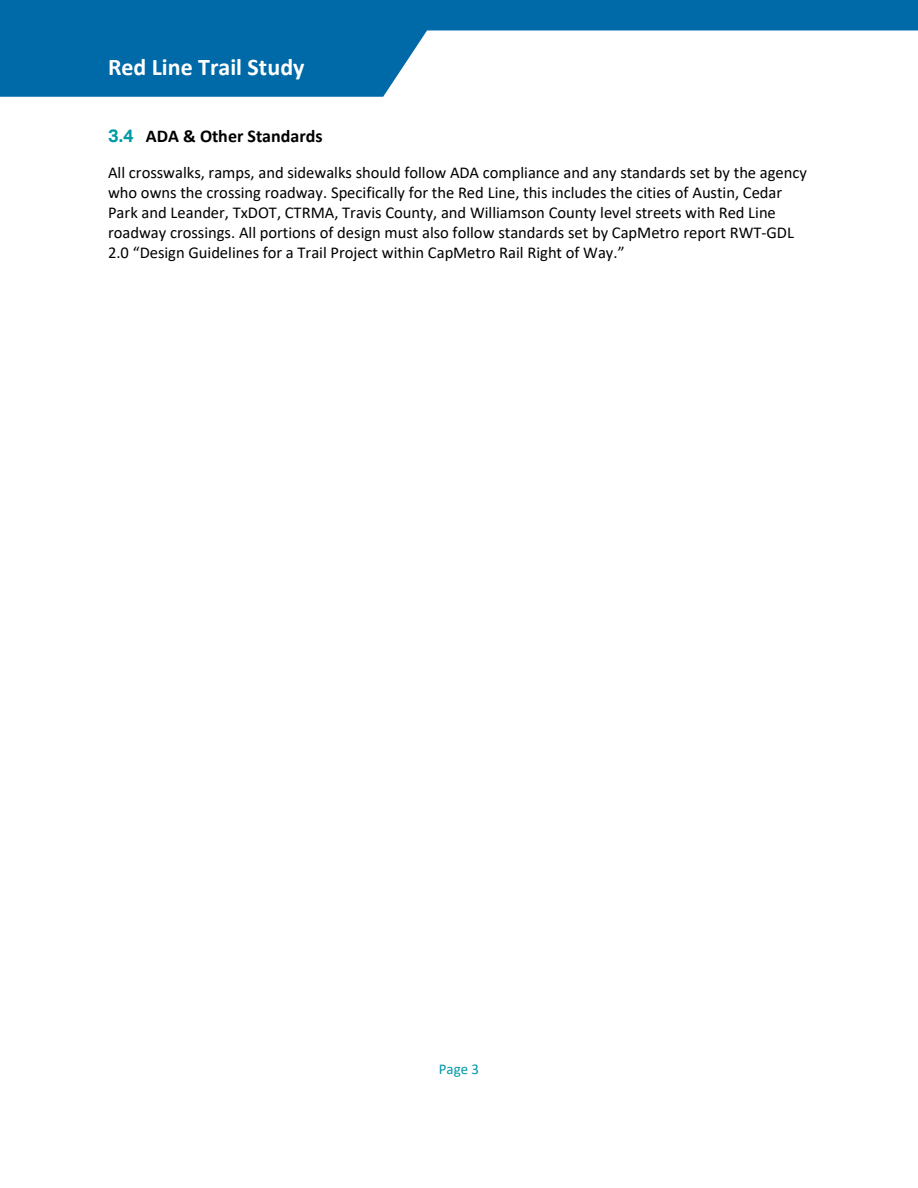
<style>
.page{position:relative;width:918px;height:1188px;background:#fff}
.page>*{position:absolute;margin:0;border:0;box-sizing:border-box;transform-origin:0 0}
.t1{font:700 24px "Calibri";color:#fff}
.t2{font:700 18px "Calibri";color:#000}
.t3{font:16.5px/20.1px "Calibri";color:#000}
.t4{font:15px "Calibri";color:#009aa8}
.s1{font-family:"AECOM Sans";color:#009aa8}
</style>
<div class="page">
<svg style="left:0;top:0;width:918px;height:97px;fill:#0069a7"></svg>
<h1 class="t1" style="left:108px;top:57px;width:198px">Red Line Trail Study</h1>
<p class="t2" style="left:108px;top:129px;width:216px"><span class="s1">3.4</span> ADA &amp; Other Standards</p>
<p class="t3" style="left:108px;top:162px;width:700px">All crosswalks, ramps, and sidewalks should follow ADA compliance and any standards set by the agency who owns the crossing roadway. Specifically for the Red Line, this includes the cities of Austin, Cedar Park and Leander, TxDOT, CTRMA, Travis County, and Williamson County level streets with Red Line roadway crossings. All portions of design must also follow standards set by CapMetro report RWT-GDL 2.0 “Design Guidelines for a Trail Project within CapMetro Rail Right of Way.”</p>
<p class="t4" style="left:439px;top:1059px;width:42px">Page 3</p>
</div>
